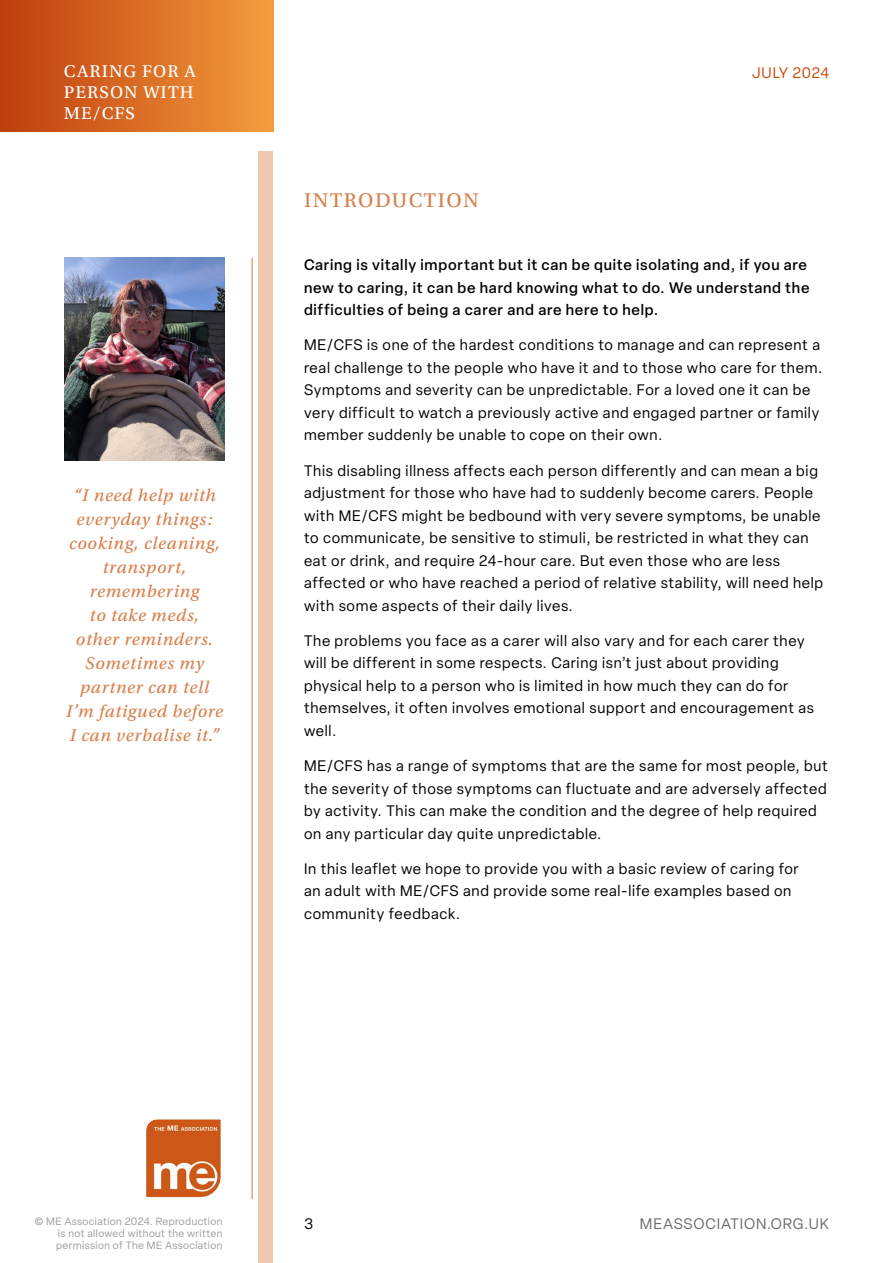
<style>
.page{position:relative;width:893px;height:1263px;background:#fff}
.page>*{position:absolute;margin:0;border:0;box-sizing:border-box;transform-origin:0 0}
.t1{font:21px "Utopia Std Capt";letter-spacing:.07em;color:#d7814d}
.t2{font:18px/24px "Utopia Std Capt It";letter-spacing:.04em;color:#d7814d;text-align:center}
.t3{font:18px/21px "Utopia Std Capt";letter-spacing:.06em;color:#fff}
.t4{font:15px/22.5px "Elza";letter-spacing:.05em;color:#000}
.t5{font:500 15px/22.5px "Elza";letter-spacing:.05em;color:#000}
.t6{font:15px "Elza";letter-spacing:.06em;color:#706f6f}
.t7{font:15px "Elza";letter-spacing:.045em;color:#c44c0d}
.t8{font:10.5px/12px "Elza";letter-spacing:.04em;color:#9d9d9c}
</style>
<div class="page">
<div style="left:0;top:0;width:273px;height:132px;background:linear-gradient(to right,#be3d0e,#f49d3d)"></div>
<svg style="left:146px;top:1119px;width:75px;height:79px;background:#d57946"></svg>
<hr style="left:251px;top:258px;width:2px;height:941px;background:#e4a57d">
<div style="left:258px;top:152px;width:15px;height:1111px;background:#efc9af"></div>
<img style="left:64px;top:258px;width:161px;height:202px">
<p class="t3" style="left:64px;top:61px;width:133px">CARING FOR A</p>
<p class="t7" style="left:752px;top:63px;width:79px">JULY 2024</p>
<p class="t3" style="left:64px;top:82px;width:131px">PERSON WITH<br>ME/CFS</p>
<p class="t2" style="left:66px;top:483px;width:159px">“I need help with everyday things: cooking, cleaning, transport, remembering<br>to take meds,<br>other reminders.<br>Sometimes my partner can tell<br>I’m fatigued before<br>I can verbalise it.”</p>
<h1 class="t1" style="left:304px;top:189px;width:176px">INTRODUCTION</h1>
<p class="t5" style="left:304px;top:253px;width:507px">Caring is vitally important but it can be quite isolating and, if you are new to caring, it can be hard knowing what to do. We understand the difficulties of being a carer and are here to help.</p>
<p class="t4" style="left:304px;top:334px;width:520px">ME/CFS is one of the hardest conditions to manage and can represent a real challenge to the people who have it and to those who care for them.<br>Symptoms and severity can be unpredictable. For a loved one it can be very difficult to watch a previously active and engaged partner or family member suddenly be unable to cope on their own.</p>
<p class="t4" style="left:304px;top:459px;width:521px">This disabling illness affects each person differently and can mean a big adjustment for those who have had to suddenly become carers. People with ME/CFS might be bedbound with very severe symptoms, be unable to communicate, be sensitive to stimuli, be restricted in what they can eat or drink, and require 24-hour care. But even those who are less affected or who have reached a period of relative stability, will need help with some aspects of their daily lives.</p>
<p class="t4" style="left:304px;top:629px;width:511px">The problems you face as a carer will also vary and for each carer they will be different in some respects. Caring isn’t just about providing physical help to a person who is limited in how much they can do for themselves, it often involves emotional support and encouragement as well.</p>
<p class="t4" style="left:304px;top:754px;width:525px">ME/CFS has a range of symptoms that are the same for most people, but the severity of those symptoms can fluctuate and are adversely affected by activity. This can make the condition and the degree of help required on any particular day quite unpredictable.</p>
<p class="t4" style="left:304px;top:857px;width:496px">In this leaflet we hope to provide you with a basic review of caring for an adult with ME/CFS and provide some real-life examples based on community feedback.</p>
<p class="t8" style="left:35px;top:1215px;width:189px">© ME Association 2024. Reproduction</p>
<p class="t4" style="left:304px;top:1212px;width:11px">3</p>
<p class="t6" style="left:640px;top:1214px;width:191px">MEASSOCIATION.ORG.UK</p>
<p class="t8" style="left:56px;top:1227px;width:168px">is not allowed without the written permission of The ME Association</p>
</div>
